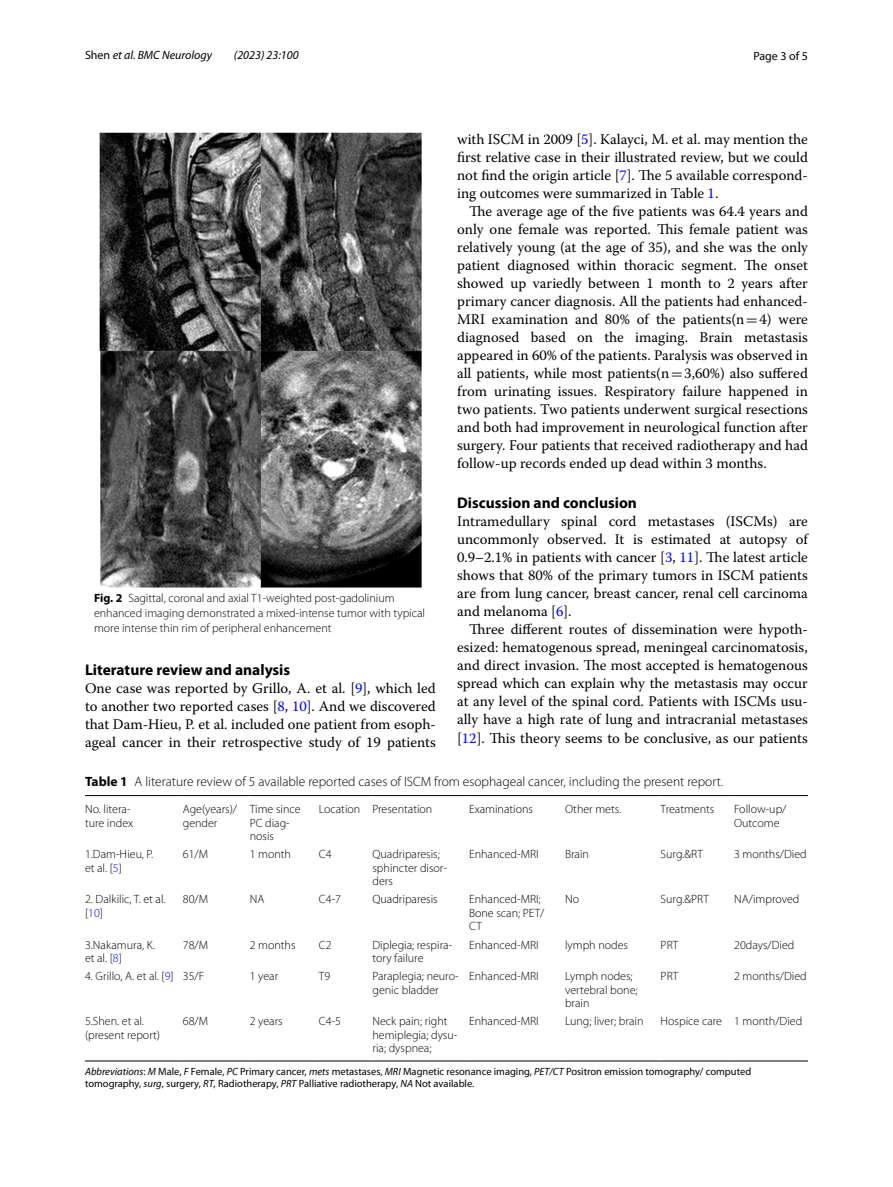
<style>
.page{position:relative;width:893px;height:1187px;background:#fff}
.page>*{position:absolute;margin:0;border:0;box-sizing:border-box;transform-origin:0 0}
.t1{font:700 15.45px "Myriad Pro";color:#000}
.t2{font:14.7px/18px "Warnock Pro";color:#000;text-align:justify}
.t3{font:300 13.5px "Myriad Pro";color:#000}
.t4{font:300 12px/13.5px "Myriad Pro";color:#000}
.t5{font:italic 12px "Myriad Pro";color:#000}
.t6{font:12px "Myriad Pro";color:#000}
.t7{font:10.5px/12.8px "Myriad Pro";color:#000}
.s1{font-style:normal}
.s2{font-weight:700}
.s3{color:#00f}
.s4{font-family:"MTSY"}
.s5{font-style:italic}
</style>
<div class="page">
<img style="left:100px;top:133px;width:321px;height:454px">
<hr style="left:85px;top:795px;width:98px;height:1px;background:#000">
<hr style="left:183px;top:795px;width:67px;height:1px;background:#000">
<hr style="left:250px;top:795px;width:69px;height:1px;background:#000">
<hr style="left:319px;top:795px;width:53px;height:1px;background:#000">
<hr style="left:372px;top:795px;width:97px;height:1px;background:#000">
<hr style="left:469px;top:795px;width:96px;height:1px;background:#000">
<hr style="left:565px;top:795px;width:96px;height:1px;background:#000">
<hr style="left:661px;top:795px;width:73px;height:1px;background:#000">
<hr style="left:734px;top:795px;width:74px;height:1px;background:#000">
<hr style="left:85px;top:1060px;width:98px;height:1px;background:#000">
<hr style="left:183px;top:1060px;width:67px;height:1px;background:#000">
<hr style="left:250px;top:1060px;width:69px;height:1px;background:#000">
<hr style="left:319px;top:1060px;width:53px;height:1px;background:#000">
<hr style="left:372px;top:1060px;width:97px;height:1px;background:#000">
<hr style="left:469px;top:1060px;width:96px;height:1px;background:#000">
<hr style="left:565px;top:1060px;width:96px;height:1px;background:#000">
<hr style="left:661px;top:1060px;width:73px;height:1px;background:#000">
<hr style="left:734px;top:1060px;width:74px;height:1px;background:#000">
<p class="t5" style="left:85px;top:48px;width:129px"><span class="s1">Shen</span> et al. BMC Neurology</p>
<p class="t5" style="left:234px;top:48px;width:66px">(2023) 23:100</p>
<p class="t6" style="left:753px;top:48px;width:56px">Page 3 of 5</p>
<p class="t4" style="left:94px;top:591px;width:333px;line-height:15px"><span class="s2">Fig. 2</span> Sagittal, coronal and axial T1-weighted post-gadolinium enhanced imaging demonstrated a mixed-intense tumor with typical more intense thin rim of peripheral enhancement</p>
<p class="t1" style="left:85px;top:659px;width:207px">Literature review and analysis</p>
<p class="t2" style="left:85px;top:678px;width:352px">One case was reported by Grillo, A. et al. [<span class="s3">9</span>], which led to another two reported cases [<span class="s3">8</span>, <span class="s3">10</span>]. And we discovered that Dam-Hieu, P. et al. included one patient from esoph&shy;ageal cancer in their retrospective study of 19 patients</p>
<p class="t2" style="left:457px;top:130px;width:352px">with ISCM in 2009 [<span class="s3">5</span>]. Kalayci, M. et al. may mention the first relative case in their illustrated review, but we could not find the origin article [<span class="s3">7</span>]. The 5 available correspond&shy;ing outcomes were summarized in Table <span class="s3">1</span>.</p>
<p class="t2" style="left:457px;top:202px;width:352px;text-indent:12px">The average age of the five patients was 64.4 years and only one female was reported. This female patient was relatively young (at the age of 35), and she was the only patient diagnosed within thoracic segment. The onset showed up variedly between 1 month to 2 years after primary cancer diagnosis. All the patients had enhanced-MRI examination and 80% of the patients(n<span class="s4">=</span>4) were diagnosed based on the imaging. Brain metastasis appeared in 60% of the patients. Paralysis was observed in all patients, while most patients(n<span class="s4">=</span>3,60%) also suffered from urinating issues. Respiratory failure happened in two patients. Two patients underwent surgical resections and both had improvement in neurological function after surgery. Four patients that received radiotherapy and had follow-up records ended up dead within 3 months.</p>
<p class="t1" style="left:457px;top:493px;width:181px">Discussion and conclusion</p>
<p class="t2" style="left:457px;top:512px;width:352px">Intramedullary spinal cord metastases (ISCMs) are uncommonly observed. It is estimated at autopsy of 0.9–2.1% in patients with cancer [<span class="s3">3</span>, <span class="s3">11</span>]. The latest article shows that 80% of the primary tumors in ISCM patients are from lung cancer, breast cancer, renal cell carcinoma and melanoma [<span class="s3">6</span>].</p>
<p class="t2" style="left:457px;top:620px;width:352px;text-indent:12px">Three different routes of dissemination were hypoth&shy;esized: hematogenous spread, meningeal carcinomatosis, and direct invasion. The most accepted is hematogenous spread which can explain why the metastasis may occur at any level of the spinal cord. Patients with ISCMs usu&shy;ally have a high rate of lung and intracranial metastases [<span class="s3">12</span>]. This theory seems to be conclusive, as our patients</p>
<p class="t3" style="left:85px;top:773px;width:640px"><span class="s2">Table 1</span> A literature review of 5 available reported cases of ISCM from esophageal cancer, including the present report.</p>
<p class="t4" style="left:85px;top:802px;width:50px">No. litera&shy;ture index</p>
<p class="t4" style="left:183px;top:802px;width:56px">Age(years)/ gender</p>
<p class="t4" style="left:250px;top:802px;width:52px">Time since<br>PC diag&shy;nosis</p>
<p class="t4" style="left:319px;top:802px;width:115px">Location Presentation</p>
<p class="t4" style="left:469px;top:802px;width:65px">Examinations</p>
<p class="t4" style="left:565px;top:802px;width:58px">Other mets.</p>
<p class="t4" style="left:661px;top:802px;width:55px">Treatments</p>
<p class="t4" style="left:734px;top:802px;width:54px">Follow-up/<br>Outcome</p>
<p class="t4" style="left:85px;top:847px;width:70px">1.Dam-Hieu, P. et al. [<span class="s3">5</span>]</p>
<p class="t4" style="left:183px;top:847px;width:27px">61/M</p>
<p class="t4" style="left:250px;top:847px;width:43px">1 month</p>
<p class="t4" style="left:319px;top:847px;width:14px">C4</p>
<p class="t4" style="left:372px;top:847px;width:76px">Quadriparesis; sphincter disor&shy;ders</p>
<p class="t4" style="left:469px;top:847px;width:71px">Enhanced-MRI</p>
<p class="t4" style="left:565px;top:847px;width:25px">Brain</p>
<p class="t4" style="left:661px;top:847px;width:44px">Surg.&amp;RT</p>
<p class="t4" style="left:734px;top:847px;width:74px">3 months/Died</p>
<p class="t4" style="left:85px;top:892px;width:82px">2. Dalkilic, T. et al. [<span class="s3">10</span>]</p>
<p class="t4" style="left:183px;top:892px;width:27px">80/M</p>
<p class="t4" style="left:250px;top:892px;width:16px">NA</p>
<p class="t4" style="left:319px;top:892px;width:24px">C4-7</p>
<p class="t4" style="left:372px;top:892px;width:67px">Quadriparesis</p>
<p class="t4" style="left:469px;top:892px;width:77px">Enhanced-MRI;<br>Bone scan; PET/<br>CT</p>
<p class="t4" style="left:565px;top:892px;width:16px">No</p>
<p class="t4" style="left:661px;top:892px;width:50px">Surg.&amp;PRT</p>
<p class="t4" style="left:734px;top:892px;width:67px">NA/improved</p>
<p class="t4" style="left:85px;top:937px;width:72px">3.Nakamura, K. et al. [<span class="s3">8</span>]</p>
<p class="t4" style="left:183px;top:937px;width:27px">78/M</p>
<p class="t4" style="left:250px;top:937px;width:47px">2 months</p>
<p class="t4" style="left:319px;top:937px;width:14px">C2</p>
<p class="t4" style="left:372px;top:937px;width:81px">Diplegia; respira&shy;tory failure</p>
<p class="t4" style="left:469px;top:937px;width:71px">Enhanced-MRI</p>
<p class="t4" style="left:565px;top:937px;width:64px">lymph nodes</p>
<p class="t4" style="left:661px;top:937px;width:19px">PRT</p>
<p class="t4" style="left:734px;top:937px;width:62px">20days/Died</p>
<p class="t4" style="left:85px;top:969px;width:121px">4. Grillo, A. et al. [<span class="s3">9</span>] 35/F</p>
<p class="t4" style="left:250px;top:969px;width:30px">1 year</p>
<p class="t4" style="left:319px;top:969px;width:13px">T9</p>
<p class="t4" style="left:372px;top:969px;width:88px">Paraplegia; neuro&shy;genic bladder</p>
<p class="t4" style="left:469px;top:969px;width:71px">Enhanced-MRI</p>
<p class="t4" style="left:565px;top:969px;width:74px">Lymph nodes; vertebral bone; brain</p>
<p class="t4" style="left:661px;top:969px;width:19px">PRT</p>
<p class="t4" style="left:734px;top:969px;width:74px">2 months/Died</p>
<p class="t4" style="left:85px;top:1014px;width:77px">5.Shen. et al. (present report)</p>
<p class="t4" style="left:183px;top:1014px;width:27px">68/M</p>
<p class="t4" style="left:250px;top:1014px;width:34px">2 years</p>
<p class="t4" style="left:319px;top:1014px;width:24px">C4-5</p>
<p class="t4" style="left:372px;top:1014px;width:86px">Neck pain; right hemiplegia; dysu&shy;ria; dyspnea;</p>
<p class="t4" style="left:469px;top:1014px;width:71px">Enhanced-MRI</p>
<p class="t4" style="left:565px;top:1014px;width:80px">Lung; liver; brain</p>
<p class="t4" style="left:661px;top:1014px;width:143px">Hospice care 1 month/Died</p>
<p class="t7" style="left:85px;top:1064px;width:668px"><span class="s5">Abbreviations</span>: <span class="s5">M</span> Male, <span class="s5">F</span> Female, <span class="s5">PC</span> Primary cancer, <span class="s5">mets</span> metastases, <span class="s5">MRI</span> Magnetic resonance imaging, <span class="s5">PET/CT</span> Positron emission tomography/ computed tomography, <span class="s5">surg</span>, surgery, <span class="s5">RT</span>, Radiotherapy, <span class="s5">PRT</span> Palliative radiotherapy, <span class="s5">NA</span> Not available.</p>
</div>
